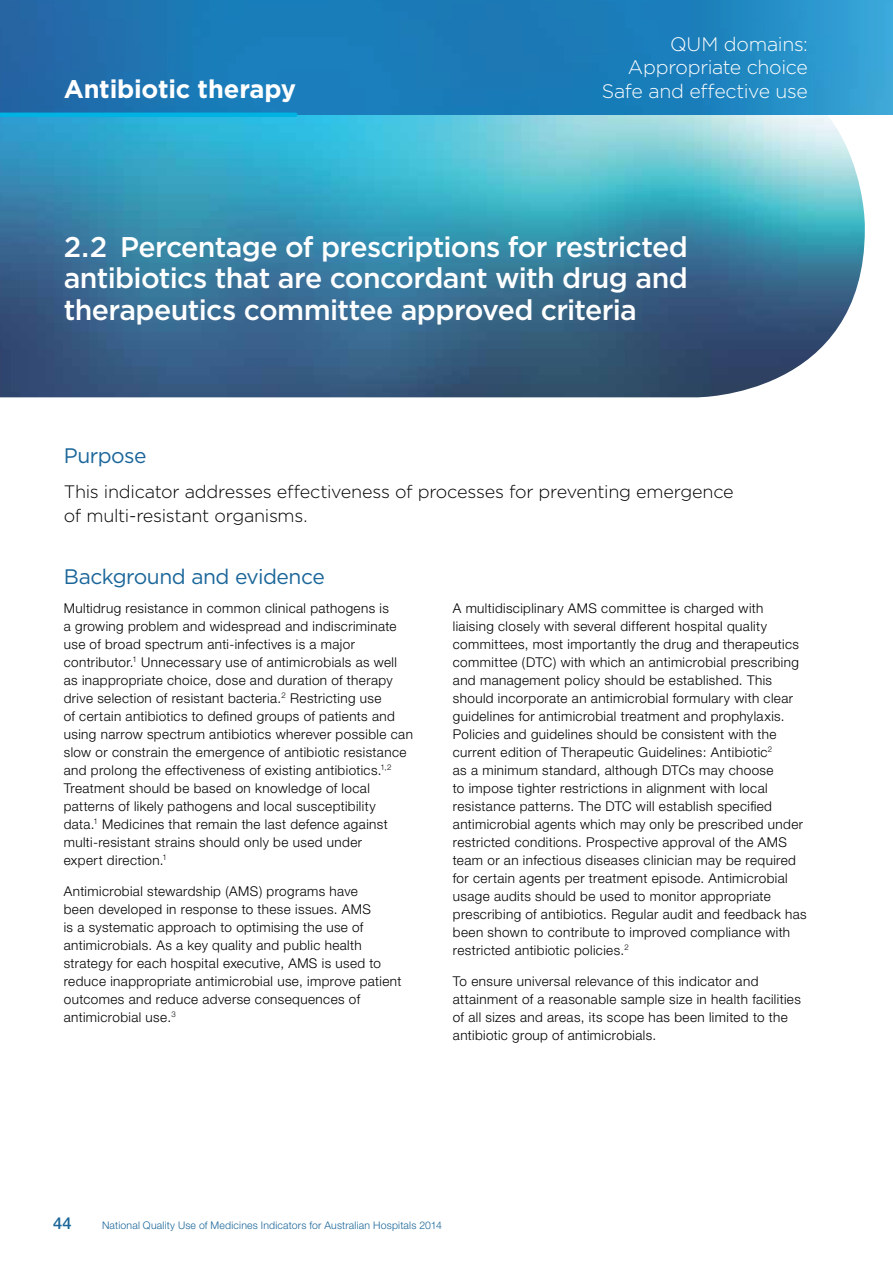
<style>
.page{position:relative;width:893px;height:1263px;background:#fff}
.page>*{position:absolute;margin:0;border:0;box-sizing:border-box;transform-origin:0 0}
.t1{font:500 28.5px/31.5px "Gotham";letter-spacing:-.025em;color:#fff;text-align:justify}
.t2{font:700 25.5px "Gotham";letter-spacing:-.01em;color:#fff}
.t3{font:21px "Gotham";letter-spacing:-.025em;color:#1b669a}
.t4{font:300 19.5px/23.4px "Gotham";letter-spacing:-.015em;color:#fff;text-align:right}
.t5{font:300 18px/24px "Gotham";letter-spacing:-.015em;color:#000}
.t6{font:500 16.5px "Helvetica Neue";color:#1b669a}
.t7{font:300 13.5px/18px "Helvetica Neue";letter-spacing:.03em;color:#000}
.t8{font:300 10.5px "Helvetica Neue";letter-spacing:.02em;color:#1b669a}
</style>
<div class="page">
<img style="left:0;top:115px;width:865px;height:282px">
<svg style="left:0;top:0;width:893px;height:115px;background:#1f7eb9"></svg>
<hr style="left:0;top:113px;width:295px;height:4px;background:#00b3e2">
<h3 class="t4" style="left:628px;top:32px;width:181px">QUM domains:<br>Appropriate choice</h3>
<h2 class="t2" style="left:64px;top:72px;width:234px">Antibiotic therapy</h2>
<h3 class="t4" style="left:602px;top:79px;width:208px">Safe and effective use</h3>
<h1 class="t1" style="left:64px;top:230px;width:626px">2.2 Percentage of prescriptions for restricted antibiotics that are concordant with drug and therapeutics committee approved criteria</h1>
<h2 class="t3" style="left:64px;top:442px;width:84px">Purpose</h2>
<p class="t5" style="left:64px;top:479px;width:671px">This indicator addresses effectiveness of processes for preventing emergence of multi-resistant organisms.</p>
<h2 class="t3" style="left:64px;top:563px;width:263px">Background and evidence</h2>
<p class="t7" style="left:64px;top:599px;width:351px">Multidrug resistance in common clinical pathogens is<br>a growing problem and widespread and indiscriminate use of broad spectrum anti-infectives is a major contributor.<sup>1</sup> Unnecessary use of antimicrobials as well as inappropriate choice, dose and duration of therapy drive selection of resistant bacteria.<sup>2</sup> Restricting use<br>of certain antibiotics to defined groups of patients and using narrow spectrum antibiotics wherever possible can slow or constrain the emergence of antibiotic resistance and prolong the effectiveness of existing antibiotics.<sup>1,2<br></sup>Treatment should be based on knowledge of local patterns of likely pathogens and local susceptibility data.<sup>1</sup> Medicines that remain the last defence against multi-resistant strains should only be used under<br>expert direction.<sup>1</sup></p>
<p class="t7" style="left:64px;top:881px;width:339px">Antimicrobial stewardship (AMS) programs have<br>been developed in response to these issues. AMS<br>is a systematic approach to optimising the use of antimicrobials. As a key quality and public health strategy for each hospital executive, AMS is used to reduce inappropriate antimicrobial use, improve patient outcomes and reduce adverse consequences of antimicrobial use.<sup>3</sup></p>
<p class="t7" style="left:453px;top:599px;width:355px">A multidisciplinary AMS committee is charged with liaising closely with several different hospital quality committees, most importantly the drug and therapeutics committee (DTC) with which an antimicrobial prescribing and management policy should be established. This should incorporate an antimicrobial formulary with clear guidelines for antimicrobial treatment and prophylaxis.<br>Policies and guidelines should be consistent with the current edition of Therapeutic Guidelines: Antibiotic<sup>2<br></sup>as a minimum standard, although DTCs may choose<br>to impose tighter restrictions in alignment with local resistance patterns. The DTC will establish specified antimicrobial agents which may only be prescribed under restricted conditions. Prospective approval of the AMS team or an infectious diseases clinician may be required for certain agents per treatment episode. Antimicrobial usage audits should be used to monitor appropriate prescribing of antibiotics. Regular audit and feedback has been shown to contribute to improved compliance with restricted antibiotic policies.<sup>2</sup></p>
<p class="t7" style="left:453px;top:971px;width:350px">To ensure universal relevance of this indicator and attainment of a reasonable sample size in health facilities of all sizes and areas, its scope has been limited to the antibiotic group of antimicrobials.</p>
<p class="t6" style="left:53px;top:1213px;width:20px">44</p>
<p class="t8" style="left:102px;top:1219px;width:341px">National Quality Use of Medicines Indicators for Australian Hospitals 2014</p>
</div>
